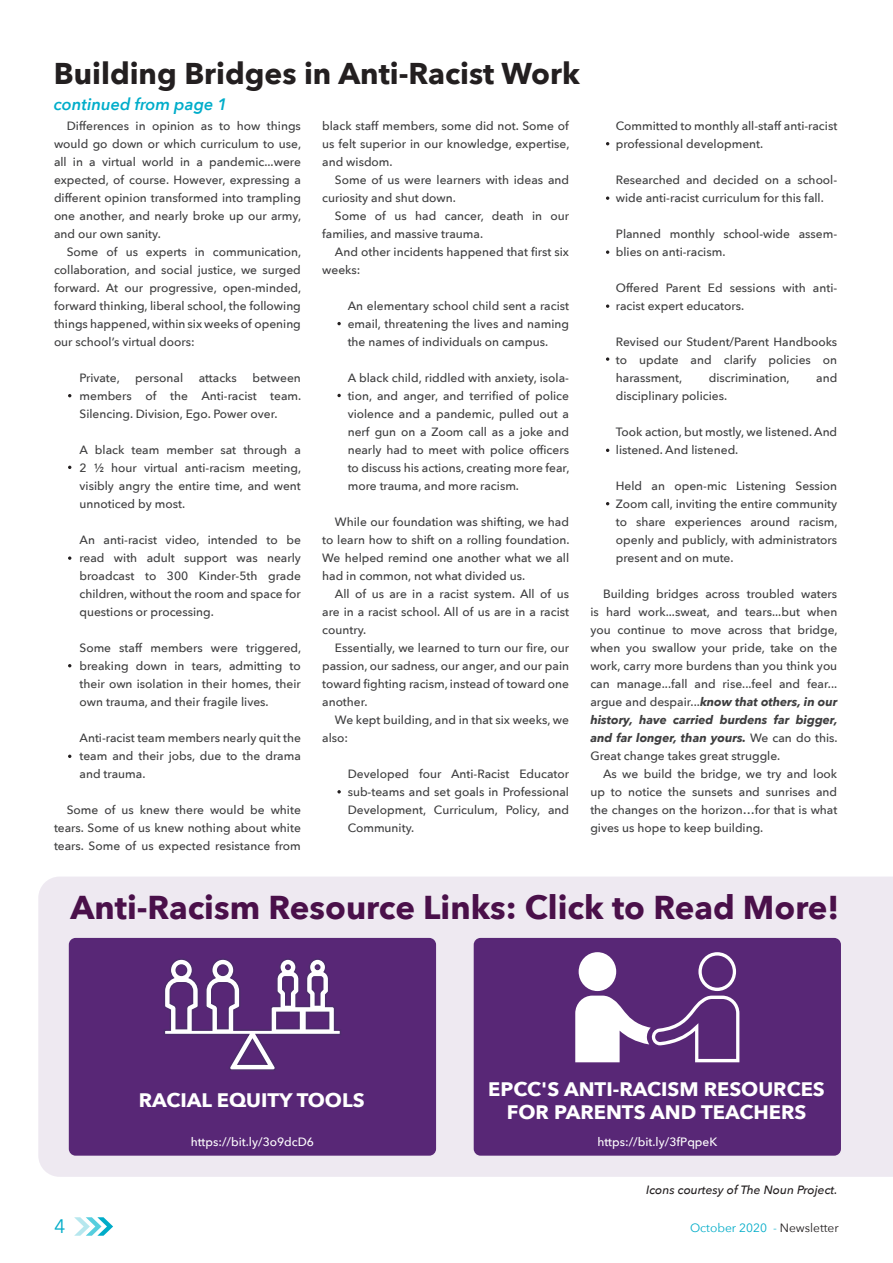
<style>
.page{position:relative;width:893px;height:1263px;background:#fff}
.page>*{position:absolute;margin:0;border:0;box-sizing:border-box;transform-origin:0 0}
._02_Article_Title{font:700 33px "Avenir Next";color:#4a104a}
._02_Article_Title-2{font:700 30px "Avenir Next";color:#231f20}
._02_Article_Title-3{font:700 19.5px/23.4px "Avenir Next";color:#fff;text-align:center}
.t1{font:19.5px "Avenir Next";color:#00acc8}
._02_Article_Title-4{font:italic 600 16.5px "Avenir Next";color:#00adca}
._05_body_text{font:500 12px/18px "Avenir Next";color:#3e3e3f;text-align:justify}
._01a_SubHeadline{font:500 12px "Avenir Next";color:#fff}
.t2{font:italic 500 12px "Avenir Next";color:#231f20}
.t3{font:12px "Avenir Next";color:#00acc8}
.s1{font-weight:700;font-style:italic}
.s2{color:#231f20}
</style>
<div class="page">
<svg style="left:74px;top:1217px;width:39px;height:19px"></svg>
<svg style="left:68px;top:556px;width:3px;height:4px"></svg>
<svg style="left:337px;top:322px;width:4px;height:3px"></svg>
<svg style="left:337px;top:394px;width:4px;height:3px"></svg>
<svg style="left:337px;top:790px;width:4px;height:3px"></svg>
<svg style="left:606px;top:196px;width:3px;height:4px"></svg>
<svg style="left:606px;top:250px;width:3px;height:4px"></svg>
<svg style="left:606px;top:304px;width:3px;height:4px"></svg>
<svg style="left:606px;top:357px;width:3px;height:4px"></svg>
<div style="left:38px;top:877px;width:855px;height:300px;background:#eee9f1"></div>
<div style="left:474px;top:938px;width:367px;height:218px;background:#582776;border-radius:7px"></div>
<svg style="left:575px;top:952px;width:164px;height:110px"></svg>
<div style="left:69px;top:938px;width:367px;height:218px;background:#582776;border-radius:7px"></div>
<svg style="left:164px;top:959px;width:177px;height:111px"></svg>
<p class="_02_Article_Title-2" style="left:54px;top:48px;width:528px">Building Bridges in Anti-Racist Work</p>
<p class="_02_Article_Title-4" style="left:54px;top:90px;width:175px">continued from page 1</p>
<p class="_05_body_text" style="left:54px;top:117px;width:249px;text-indent:13px">Differences in opinion as to how things would go down or which curriculum to use, all in a virtual world in a pandemic...were expected, of course. However, expressing a different opinion transformed into trampling one another, and nearly broke up our army, and our own sanity.</p>
<p class="_05_body_text" style="left:54px;top:243px;width:249px;text-indent:13px">Some of us experts in communication, collaboration, and social justice, we surged forward. At our progressive, open-minded, forward thinking, liberal school, the following things happened, within six weeks of opening our school’s virtual doors:</p>
<p class="_05_body_text" style="left:80px;top:369px;width:42px">Private,</p>
<p class="_05_body_text" style="left:135px;top:369px;width:50px">personal</p>
<p class="_05_body_text" style="left:199px;top:369px;width:40px">attacks</p>
<p class="_05_body_text" style="left:80px;top:369px;width:223px;text-indent:173px">between members of the Anti-racist team.<br>Silencing. Division, Ego. Power over.</p>
<p class="_05_body_text" style="left:80px;top:441px;width:223px">A black team member sat through a 2 ½ hour virtual anti-racism meeting, visibly angry the entire time, and went unnoticed by most.</p>
<p class="_05_body_text" style="left:80px;top:531px;width:223px">An anti-racist video, intended to be read with adult support was nearly broadcast to 300 Kinder-5th grade children, without the room and space for questions or processing.</p>
<p class="_05_body_text" style="left:80px;top:639px;width:223px">Some staff members were triggered, breaking down in tears, admitting to their own isolation in their homes, their own trauma, and their fragile lives.</p>
<p class="_05_body_text" style="left:80px;top:729px;width:223px">Anti-racist team members nearly quit the team and their jobs, due to the drama and trauma.</p>
<p class="_05_body_text" style="left:54px;top:801px;width:248px;text-indent:13px">Some of us knew there would be white tears. Some of us knew nothing about white tears. Some of us expected resistance from</p>
<p class="_05_body_text" style="left:322px;top:117px;width:249px">black staff members, some did not. Some of us felt superior in our knowledge, expertise, and wisdom.</p>
<p class="_05_body_text" style="left:322px;top:171px;width:248px;text-indent:13px">Some of us were learners with ideas and curiosity and shut down.</p>
<p class="_05_body_text" style="left:322px;top:207px;width:248px;text-indent:13px">Some of us had cancer, death in our families, and massive trauma.</p>
<p class="_05_body_text" style="left:322px;top:243px;width:248px;text-indent:13px">And other incidents happened that first six weeks:</p>
<p class="_05_body_text" style="left:348px;top:297px;width:223px">An elementary school child sent a racist email, threatening the lives and naming the names of individuals on campus.</p>
<p class="_05_body_text" style="left:348px;top:369px;width:223px">A black child, riddled with anxiety, isola&shy;tion, and anger, and terrified of police violence and a pandemic, pulled out a nerf gun on a Zoom call as a joke and nearly had to meet with police officers to discuss his actions, creating more fear, more trauma, and more racism.</p>
<p class="_05_body_text" style="left:322px;top:513px;width:249px;text-indent:13px">While our foundation was shifting, we had to learn how to shift on a rolling foundation.<br>We helped remind one another what we all had in common, not what divided us.</p>
<p class="_05_body_text" style="left:322px;top:585px;width:248px;text-indent:13px">All of us are in a racist system. All of us are in a racist school. All of us are in a racist country.</p>
<p class="_05_body_text" style="left:322px;top:639px;width:248px;text-indent:13px">Essentially, we learned to turn our fire, our passion, our sadness, our anger, and our pain toward fighting racism, instead of toward one another.</p>
<p class="_05_body_text" style="left:322px;top:711px;width:248px;text-indent:13px">We kept building, and in that six weeks, we also:</p>
<p class="_05_body_text" style="left:348px;top:765px;width:223px">Developed four Anti-Racist Educator sub-teams and set goals in Professional Development, Curriculum, Policy, and Community.</p>
<p class="_05_body_text" style="left:616px;top:117px;width:223px">Committed to monthly all-staff anti-racist professional development.</p>
<p class="_05_body_text" style="left:616px;top:171px;width:223px">Researched and decided on a school&shy;wide anti-racist curriculum for this fall.</p>
<p class="_05_body_text" style="left:616px;top:225px;width:223px">Planned monthly school-wide assem&shy;blies on anti-racism.</p>
<p class="_05_body_text" style="left:616px;top:279px;width:223px">Offered Parent Ed sessions with anti&shy;racist expert educators.</p>
<p class="_05_body_text" style="left:616px;top:333px;width:223px">Revised our Student/Parent Handbooks to update and clarify policies on harassment,</p>
<p class="_05_body_text" style="left:709px;top:369px;width:83px">discrimination,</p>
<p class="_05_body_text" style="left:816px;top:369px;width:23px">and</p>
<p class="_05_body_text" style="left:616px;top:387px;width:113px">disciplinary policies.</p>
<p class="_05_body_text" style="left:616px;top:423px;width:223px">Took action, but mostly, we listened. And listened. And listened.</p>
<p class="_05_body_text" style="left:616px;top:477px;width:223px">Held an open-mic Listening Session Zoom call, inviting the entire community to share experiences around racism, openly and publicly, with administrators present and on mute.</p>
<p class="_05_body_text" style="left:590px;top:585px;width:249px;text-indent:13px">Building bridges across troubled waters is hard work...sweat, and tears...but when you continue to move across that bridge, when you swallow your pride, take on the work, carry more burdens than you think you can manage...fall and rise...feel and fear... argue and despair...<span class="s1">know that others, in our history, have carried burdens far bigger, and far longer, than yours.</span> We can do this.<br>Great change takes great struggle.</p>
<p class="_05_body_text" style="left:590px;top:765px;width:248px;text-indent:13px">As we build the bridge, we try and look up to notice the sunsets and sunrises and the changes on the horizon…for that is what gives us hope to keep building.</p>
<p class="_02_Article_Title" style="left:70px;top:879px;width:770px">Anti-Racism Resource Links: Click to Read More!</p>
<p class="_02_Article_Title-3" style="left:139px;top:1088px;width:227px">RACIAL EQUITY TOOLS</p>
<p class="_01a_SubHeadline" style="left:191px;top:1131px;width:125px">https://bit.ly/3o9dcD6</p>
<p class="_02_Article_Title-3" style="left:488px;top:1077px;width:338px">EPCC'S ANTI-RACISM RESOURCES<br>FOR PARENTS AND TEACHERS</p>
<p class="_01a_SubHeadline" style="left:597px;top:1131px;width:121px">https://bit.ly/3fPqpeK</p>
<p class="t2" style="left:646px;top:1179px;width:193px">Icons courtesy of The Noun Project.</p>
<h3 class="t1" style="left:54px;top:1210px;width:13px">4</h3>
<p class="t3" style="left:690px;top:1218px;width:150px">October 2020 - <span class="s2">Newsletter</span></p>
</div>
